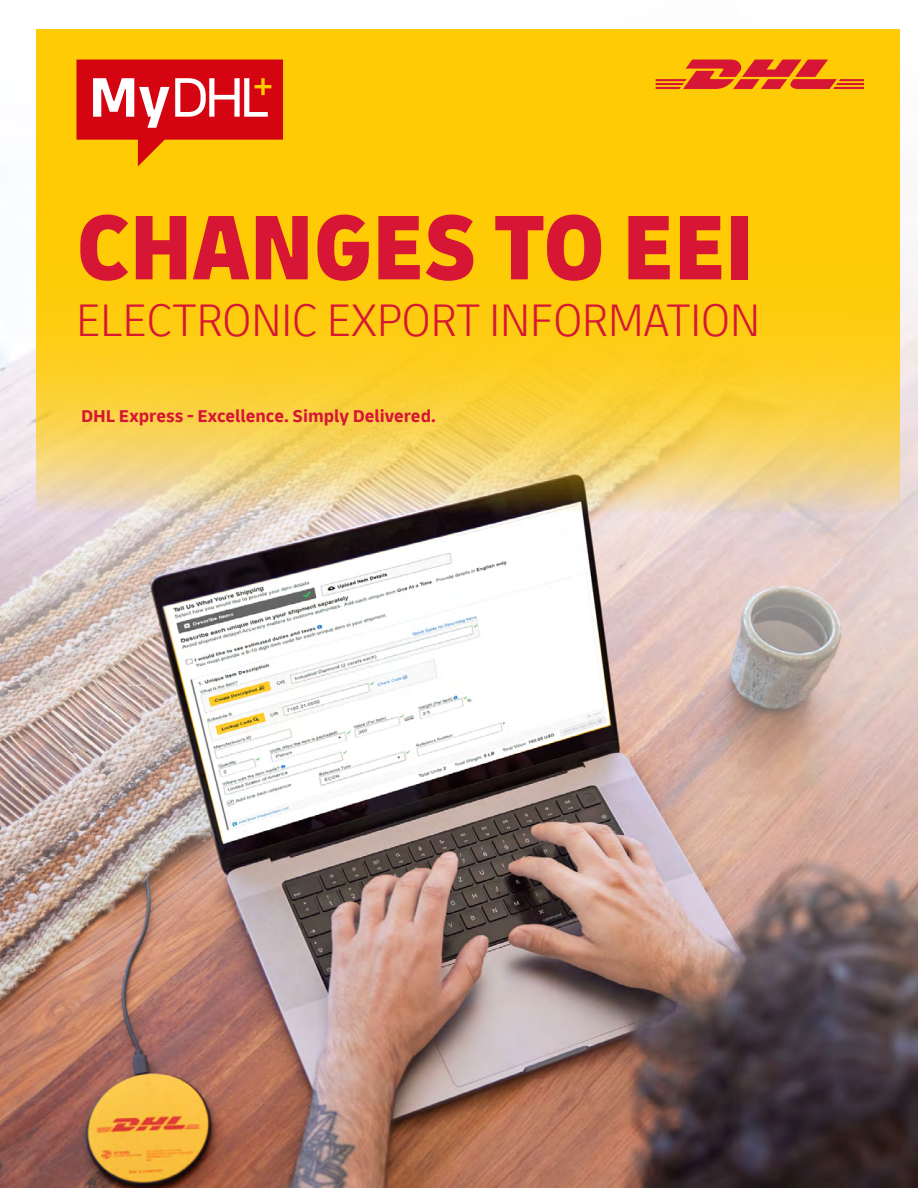
<style>
.page{position:relative;width:918px;height:1188px;background:#fff}
.page>*{position:absolute;margin:0;border:0;box-sizing:border-box;transform-origin:0 0}
.t1{font:900 condensed 96px "Delivery";color:#d71635}
.t2{font:300 condensed 48px "Delivery";color:#d71635}
.t3{font:700 18px "Delivery";color:#d71635}
</style>
<div class="page">
<img style="left:0;top:29px;width:918px;height:1159px">
<svg style="left:36px;top:119px;width:863px;height:417px;background:#f6cb33"></svg>
<div style="left:36px;top:30px;width:863px;height:89px;background:#ffcb05"></div>
<svg style="left:656px;top:60px;width:208px;height:29px"></svg>
<svg style="left:77px;top:60px;width:206px;height:106px;background:#e3552e"></svg>
<h1 class="t1" style="left:76px;top:186px;width:679px">CHANGES TO EEI</h1>
<h2 class="t2" style="left:76px;top:292px;width:685px">ELECTRONIC EXPORT INFORMATION</h2>
<p class="t3" style="left:81px;top:405px;width:356px">DHL Express - Excellence. Simply Delivered.</p>
</div>
